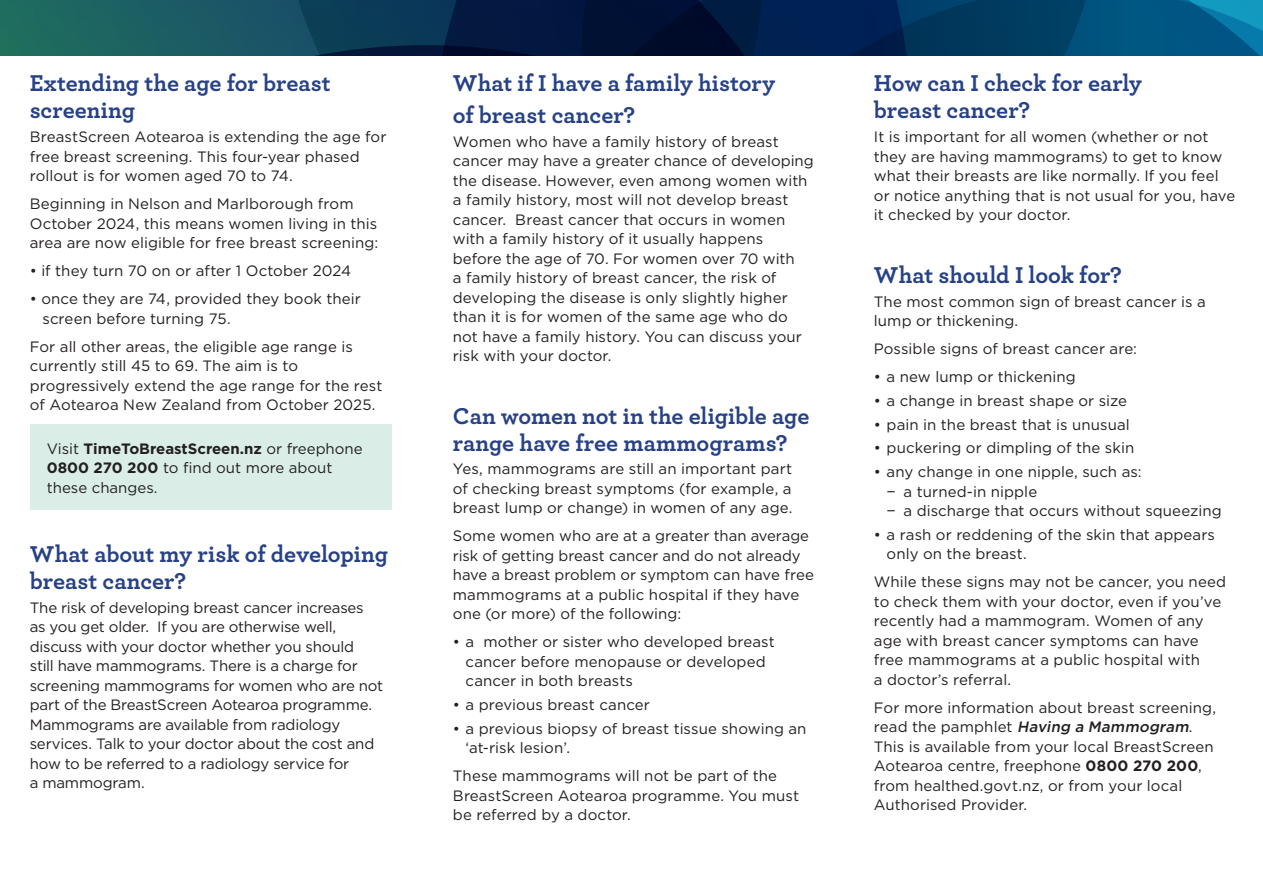
<style>
.page{position:relative;width:1263px;height:893px;background:#fff}
.page>*{position:absolute;margin:0;border:0;box-sizing:border-box;transform-origin:0 0}
.t1{font:700 24px/27px "Archer";letter-spacing:-.005em;color:#274186}
.t2{font:15px/19.5px "Gotham";letter-spacing:.005em;color:#231f20}
.t3{font:15px/19.5px "Gotham";letter-spacing:-.015em;color:#231f20}
.s1{font-weight:700}
.s2{font-weight:500;font-style:italic}
</style>
<div class="page">
<div style="left:30px;top:425px;width:361px;height:85px;background:#daeee7"></div>
<svg style="left:0;top:0;width:434px;height:55px;background:#16535e"></svg>
<svg style="left:434px;top:0;width:829px;height:55px;background:#012f58"></svg>
<h1 class="t1" style="left:30px;top:68px;width:302px">Extending the age for breast screening</h1>
<p class="t2" style="left:30px;top:127px;width:358px">BreastScreen Aotearoa is extending the age for free breast screening. This four-year phased rollout is for women aged 70 to 74.</p>
<p class="t2" style="left:30px;top:194px;width:350px">Beginning in Nelson and Marlborough from<br>October 2024, this means women living in this area are now eligible for free breast screening:</p>
<p class="t2" style="left:30px;top:261px;width:323px">• if they turn 70 on or after 1 October 2024</p>
<p class="t2" style="left:43px;top:289px;width:320px;text-indent:-13px">• once they are 74, provided they book their screen before turning 75.</p>
<p class="t2" style="left:30px;top:336px;width:354px">For all other areas, the eligible age range is currently still 45 to 69. The aim is to progressively extend the age range for the rest of Aotearoa New Zealand from October 2025.</p>
<p class="t2" style="left:47px;top:438px;width:317px">Visit <span class="s1">TimeToBreastScreen.nz</span> or freephone<br><span class="s1">0800 270 200</span> to find out more about these changes.</p>
<h1 class="t1" style="left:30px;top:539px;width:360px">What about my risk of developing breast cancer?</h1>
<p class="t3" style="left:30px;top:597px;width:355px">The risk of developing breast cancer increases as you get older. If you are otherwise well, discuss with your doctor whether you should<br>still have mammograms. There is a charge for screening mammograms for women who are not part of the BreastScreen Aotearoa programme.<br>Mammograms are available from radiology services. Talk to your doctor about the cost and how to be referred to a radiology service for<br>a mammogram.</p>
<h1 class="t1" style="left:453px;top:66px;width:324px;line-height:31.2px">What if I have a family history of breast cancer?</h1>
<p class="t2" style="left:453px;top:131px;width:362px">Women who have a family history of breast cancer may have a greater chance of developing the disease. However, even among women with a family history, most will not develop breast cancer. Breast cancer that occurs in women with a family history of it usually happens before the age of 70. For women over 70 with<br>a family history of breast cancer, the risk of developing the disease is only slightly higher than it is for women of the same age who do not have a family history. You can discuss your risk with your doctor.</p>
<h1 class="t1" style="left:453px;top:400px;width:358px">Can women not in the eligible age range have free mammograms?</h1>
<p class="t2" style="left:453px;top:459px;width:341px;text-align:justify">Yes, mammograms are still an important part of checking breast symptoms (for example, a breast lump or change) in women of any age.</p>
<p class="t2" style="left:453px;top:526px;width:363px">Some women who are at a greater than average risk of getting breast cancer and do not already have a breast problem or symptom can have free mammograms at a public hospital if they have one (or more) of the following:</p>
<p class="t2" style="left:466px;top:632px;width:311px;text-indent:-13px">• a mother or sister who developed breast cancer before menopause or developed cancer in both breasts</p>
<p class="t2" style="left:453px;top:695px;width:199px">• a previous breast cancer</p>
<p class="t2" style="left:466px;top:718px;width:342px;text-indent:-13px">• a previous biopsy of breast tissue showing an ‘at-risk lesion’.</p>
<p class="t2" style="left:453px;top:766px;width:348px">These mammograms will not be part of the<br>BreastScreen Aotearoa programme. You must be referred by a doctor.</p>
<h1 class="t1" style="left:874px;top:68px;width:270px">How can I check for early breast cancer?</h1>
<p class="t2" style="left:874px;top:127px;width:363px">It is important for all women (whether or not they are having mammograms) to get to know what their breasts are like normally. If you feel or notice anything that is not usual for you, have it checked by your doctor.</p>
<h1 class="t1" style="left:874px;top:260px;width:250px">What should I look for?</h1>
<p class="t2" style="left:874px;top:291px;width:333px">The most common sign of breast cancer is a lump or thickening.</p>
<p class="t2" style="left:874px;top:339px;width:265px">Possible signs of breast cancer are:</p>
<p class="t2" style="left:874px;top:367px;width:203px">• a new lump or thickening</p>
<p class="t2" style="left:874px;top:390px;width:255px">• a change in breast shape or size</p>
<p class="t2" style="left:874px;top:414px;width:257px">• pain in the breast that is unusual</p>
<p class="t2" style="left:874px;top:438px;width:262px">• puckering or dimpling of the skin</p>
<p class="t2" style="left:887px;top:462px;width:336px;text-indent:-13px">• any change in one nipple, such as:<br>− a turned-in nipple<br>− a discharge that occurs without squeezing</p>
<p class="t2" style="left:887px;top:524px;width:330px;text-indent:-13px">• a rash or reddening of the skin that appears only on the breast.</p>
<p class="t2" style="left:874px;top:572px;width:354px">While these signs may not be cancer, you need to check them with your doctor, even if you’ve recently had a mammogram. Women of any age with breast cancer symptoms can have free mammograms at a public hospital with<br>a doctor’s referral.</p>
<p class="t2" style="left:874px;top:697px;width:344px">For more information about breast screening, re a d t h e p a m p h l et <span class="s2">Having a Mammogram</span>.<br>This is available from your local BreastScreen Aotearoa centre, freephone <span class="s1">0800 270 200</span>, from healthed.govt.nz, or from your local Authorised Provider.</p>
</div>
